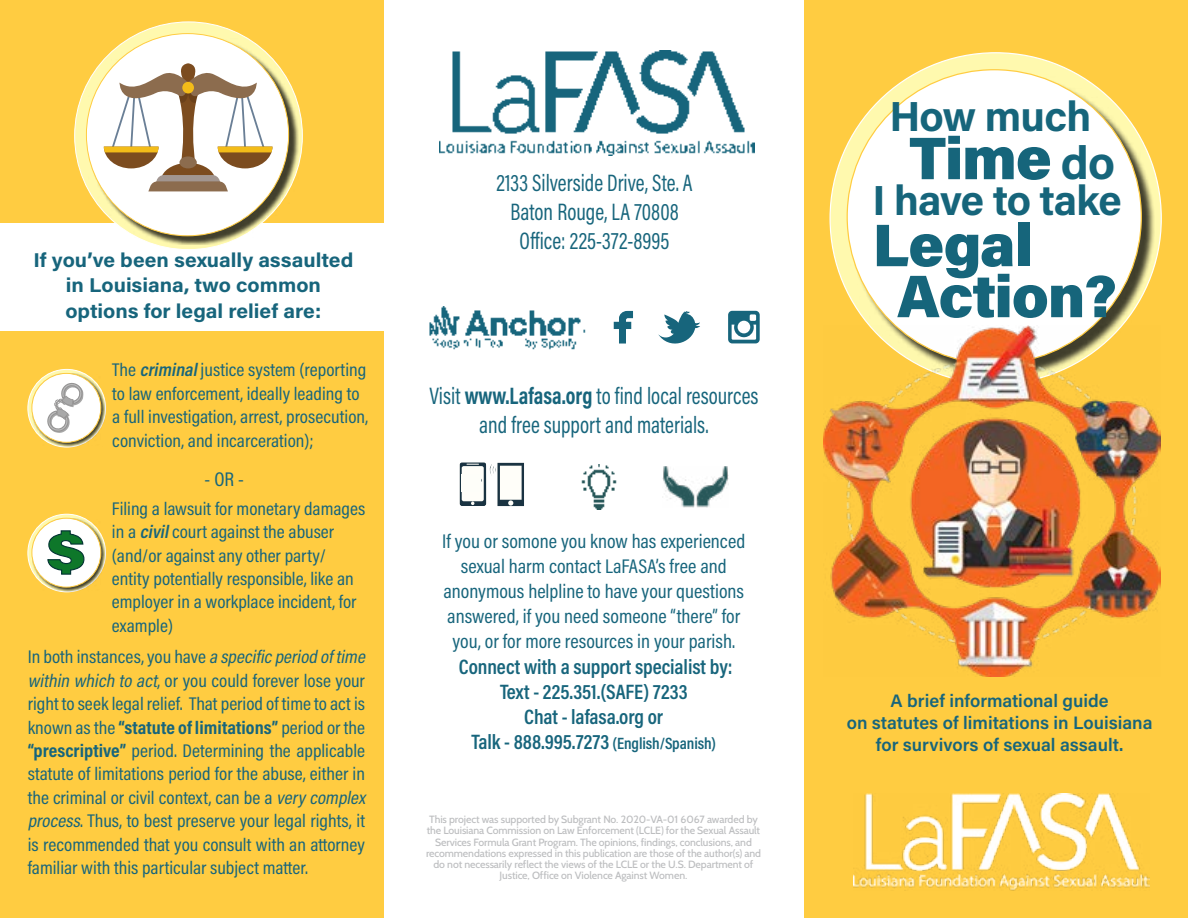
<style>
.page{position:relative;width:1188px;height:918px;background:#fff}
.page>*{position:absolute;margin:0;border:0;box-sizing:border-box;transform-origin:0 0}
.t1{font:900 60px/51px "Acumin Pro";letter-spacing:-.02em;color:#16657b}
.t2{font:900 54px "Acumin Pro";color:#0e772a;scale:1.25 1}
.t3{font:700 42px "Acumin Pro";letter-spacing:-.025em;color:#16657b}
.t4{font:24px/28.8px "Acumin Pro Cond";color:#17657c;text-align:center;scale:.9 1}
.t5{font:600 21px/25.2px "Acumin Pro Cond";letter-spacing:-.005em;color:#17657c;text-align:center}
.t6{font:19.95px/25.2px "Acumin Pro Cond";color:#17657c;text-align:center}
.t7{font:700 19.95px/25.2px "Acumin Pro";color:#17657c;text-align:center;scale:1.05 1}
.t8{font:19.95px "Acumin Pro Cond";color:#17657c;scale:1.05 1}
.t9{font:18.6px/23.4px "Acumin Pro Cond";color:#17657c;scale:1.05 1}
.t10{font:600 18px/21.6px "Acumin Pro";color:#17657c;text-align:center}
.t11{font:500 10.5px/11.2px "Cabin";letter-spacing:-.01em;color:#999b9e;text-align:center}
.s1{font-weight:600;font-style:italic}
.s2{font-style:italic}
.s3{font-weight:700}
.s4{font-size:16.5px}
.s5{font-weight:700;font-size:46.5px}
</style>
<div class="page">
<div style="left:0;top:0;width:384px;height:918px;background:#ffcc41"></div>
<div style="left:0;top:223px;width:389px;height:107px;background:#fff"></div>
<img style="left:440px;top:51px;width:315px;height:105px">
<svg style="left:728px;top:311px;width:32px;height:32px"></svg>
<svg style="left:658px;top:311px;width:42px;height:33px"></svg>
<svg style="left:614px;top:311px;width:19px;height:33px"></svg>
<img style="left:429px;top:306px;width:157px;height:44px">
<img style="left:662px;top:466px;width:66px;height:42px">
<img style="left:581px;top:464px;width:36px;height:45px">
<svg style="left:459px;top:462px;width:65px;height:44px"></svg>
<div style="left:461px;top:474px;width:19px;height:17px;background:#fefef9"></div>
<div style="left:75px;top:22px;width:227px;height:228px;background:#fff9ae;border-radius:50%"></div>
<div style="left:88px;top:35px;width:210px;height:210px;background:#000;opacity:.75"></div>
<div style="left:86px;top:34px;width:203px;height:202px;background:#fff;border-radius:50%"></div>
<div style="left:32px;top:373px;width:73px;height:74px;background:#000;opacity:.75"></div>
<div style="left:32px;top:373px;width:69px;height:69px;background:#fff;border-radius:50%"></div>
<div style="left:32px;top:373px;width:69px;height:69px;border:1px solid #ffcc41;border-radius:50%"></div>
<div style="left:32px;top:518px;width:73px;height:74px;background:#000;opacity:.75"></div>
<div style="left:32px;top:518px;width:69px;height:69px;background:#fff;border-radius:50%"></div>
<div style="left:32px;top:518px;width:69px;height:69px;border:1px solid #ffcc41;border-radius:50%"></div>
<svg style="left:104px;top:63px;width:168px;height:128px"></svg>
<svg style="left:47px;top:383px;width:37px;height:50px"></svg>
<svg style="left:47px;top:530px;width:38px;height:45px"></svg>
<div style="left:804px;top:0;width:384px;height:918px;background:#ffcc41"></div>
<div style="left:830px;top:53px;width:331px;height:331px;background:#fff9ae;border-radius:50%"></div>
<div style="left:850px;top:73px;width:305px;height:304px;background:#000;opacity:.75"></div>
<div style="left:847px;top:70px;width:294px;height:294px;background:#fff;border-radius:50%"></div>
<img style="left:854px;top:793px;width:295px;height:98px">
<img style="left:823px;top:325px;width:337px;height:351px">
<p class="t7" style="left:34px;top:247px;width:306px">If you’ve been sexually assaulted in Louisiana, two common options for legal relief are:</p>
<h2 class="t2" style="left:46px;top:513px;width:33px">$</h2>
<p class="t9" style="left:112px;top:358px;width:245px">The <span class="s1">criminal</span>justice system (reporting to law enforcement, ideally leading to a full investigation, arrest, prosecution, conviction, and incarceration);</p>
<p class="t8" style="left:205px;top:466px;width:39px">- OR -</p>
<p class="t9" style="left:112px;top:496px;width:243px">Filing a lawsuit for monetary damages in a <span class="s1">civil</span>court against the abuser (and/or against any other party/ entity potentially responsible, like an employer in a workplace incident, for example)</p>
<p class="t9" style="left:28px;top:645px;width:327px">In both instances, you have <span class="s2">a specific period oftime within which to act</span>, or you could forever lose your right to seek legal relief. That period of time to act is known as the <span class="s3">“statute of limitations”</span> period or the <span class="s3">“prescriptive”</span> period. Determining the applicable statute of limitations period for the abuse, either in the criminal or civil context, can be a <span class="s2">verycomplex process</span>. Thus, to best preserve your legal rights, it is recommended that you consult with an attorney familiar with this particular subject matter.</p>
<p class="t4" style="left:497px;top:168px;width:219px">2133 Silverside Drive, Ste. A<br>Baton Rouge, LA 70808<br>Office: 225-372-8995</p>
<p class="t4" style="left:429px;top:381px;width:367px">Visit <span class="s3">www.Lafasa.org</span> to find local resources and free support and materials.</p>
<p class="t6" style="left:442px;top:528px;width:305px">If you or somone you know has experienced sexual harm contact LaFASA’s free and anonymous helpline to have your questions answered, if you need someone “there” for you, or for more resources in your parish.</p>
<p class="t5" style="left:459px;top:653px;width:275px">Connect with a support specialist by:<br>Text - 225.351.(SAFE) 7233<br>Chat - lafasa.org or<br>Talk - 888.995.7273 <span class="s4">(English/Spanish)</span></p>
<p class="t11" style="left:426px;top:814px;width:336px">This project was supported by Subgrant No. 2020-VA-01 6067 awarded by the Louisiana Commission on Law Enforcement (LCLE) for the Sexual Assault Services Formula Grant Program. The opinions, findings, conclusions, and recommendations expressed in this publication are those of the author(s) and do not necessarily reflect the views of the LCLE or the U.S. Department of Justice, Office on Violence Against Women.</p>
<h3 class="t3" style="left:890px;top:87px;width:203px">How much</h3>
<h1 class="t1" style="left:909px;top:130px;width:207px">Time <span class="s5">do</span></h1>
<h3 class="t3" style="left:873px;top:171px;width:251px">I have to take</h3>
<h1 class="t1" style="left:897px;top:217px;width:221px;text-indent:-24px">Legal<br>Action?</h1>
<p class="t10" style="left:847px;top:689px;width:307px">A brief informational guide<br>on statutes of limitations in Louisiana for survivors of sexual assault.</p>
</div>
